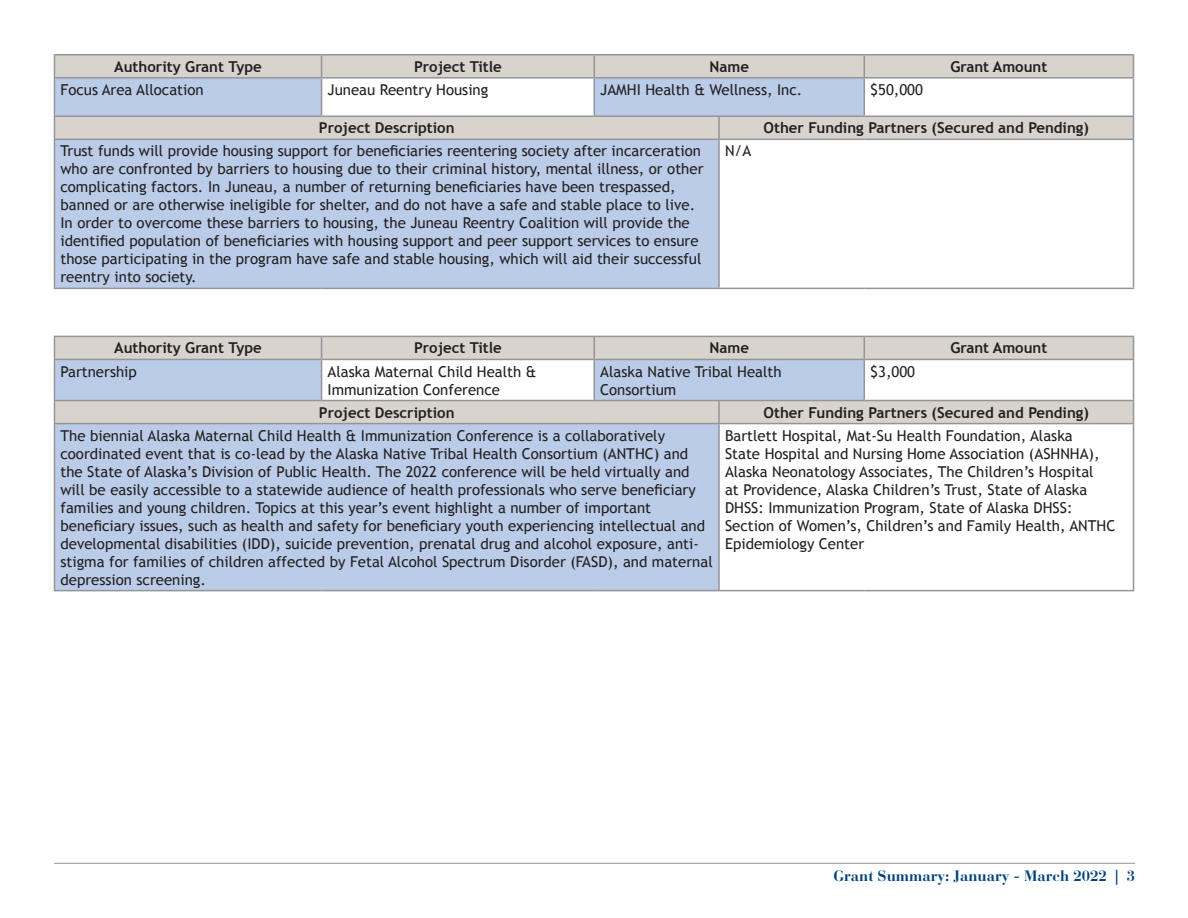
<style>
.page{position:relative;width:1188px;height:918px;background:#fff}
.page>*{position:absolute;margin:0;border:0;box-sizing:border-box;transform-origin:0 0}
.MHT_chart_style_-_bo{font:15px/18px "Trebuchet MS";color:#231f20}
.MHT_chart_style_-_he{font:700 15px "Trebuchet MS";color:#231f20}
.t1{font:700 15px "Bauer Bodoni";color:#01427c}
</style>
<div class="page">
<hr style="left:54px;top:863px;width:1081px;height:1px;background:#939598">
<svg style="left:55px;top:56px;width:1078px;height:83px;fill:#d9d3ce"></svg>
<svg style="left:55px;top:79px;width:809px;height:209px;background:#bdcce3"></svg>
<div style="left:322px;top:78px;width:272px;height:38px;background:#fff"></div>
<div style="left:719px;top:139px;width:415px;height:149px;background:#fff"></div>
<svg style="left:594px;top:56px;width:1px;height:21px"></svg>
<hr style="left:594px;top:79px;width:1px;height:37px;background:#939598">
<svg style="left:864px;top:56px;width:1px;height:21px"></svg>
<hr style="left:864px;top:79px;width:1px;height:37px;background:#939598">
<hr style="left:718px;top:117px;width:2px;height:22px;background:#939598">
<hr style="left:718px;top:140px;width:2px;height:148px;background:#939598">
<svg style="left:1133px;top:56px;width:1px;height:21px"></svg>
<hr style="left:1133px;top:79px;width:1px;height:37px;background:#939598">
<svg style="left:1133px;top:117px;width:1px;height:22px"></svg>
<hr style="left:1133px;top:140px;width:1px;height:148px;background:#939598">
<hr style="left:54px;top:54px;width:268px;height:2px;background:#939598">
<svg style="left:54px;top:55px;width:1px;height:22px"></svg>
<hr style="left:322px;top:54px;width:272px;height:2px;background:#939598">
<svg style="left:321px;top:55px;width:1px;height:22px"></svg>
<hr style="left:594px;top:54px;width:125px;height:2px;background:#939598">
<hr style="left:719px;top:54px;width:145px;height:2px;background:#939598">
<hr style="left:864px;top:54px;width:270px;height:2px;background:#939598">
<hr style="left:54px;top:77px;width:268px;height:2px;background:#939598">
<hr style="left:54px;top:79px;width:1px;height:37px;background:#939598">
<hr style="left:322px;top:77px;width:272px;height:2px;background:#939598">
<hr style="left:321px;top:79px;width:1px;height:37px;background:#939598">
<hr style="left:594px;top:77px;width:125px;height:2px;background:#939598">
<hr style="left:719px;top:77px;width:145px;height:2px;background:#939598">
<hr style="left:864px;top:77px;width:270px;height:2px;background:#939598">
<svg style="left:54px;top:117px;width:1px;height:22px"></svg>
<hr style="left:54px;top:140px;width:1px;height:148px;background:#939598">
<hr style="left:54px;top:116px;width:268px;height:1px;background:#939598">
<hr style="left:322px;top:116px;width:272px;height:1px;background:#939598">
<hr style="left:594px;top:116px;width:125px;height:1px;background:#939598">
<hr style="left:719px;top:116px;width:145px;height:1px;background:#939598">
<hr style="left:864px;top:116px;width:270px;height:1px;background:#939598">
<hr style="left:54px;top:139px;width:268px;height:1px;background:#939598">
<hr style="left:322px;top:139px;width:272px;height:1px;background:#939598">
<hr style="left:594px;top:139px;width:125px;height:1px;background:#939598">
<hr style="left:719px;top:139px;width:145px;height:1px;background:#939598">
<hr style="left:864px;top:139px;width:270px;height:1px;background:#939598">
<hr style="left:54px;top:288px;width:268px;height:1px;background:#939598">
<hr style="left:322px;top:288px;width:272px;height:1px;background:#939598">
<hr style="left:594px;top:288px;width:125px;height:1px;background:#939598">
<hr style="left:719px;top:288px;width:145px;height:1px;background:#939598">
<hr style="left:864px;top:288px;width:270px;height:1px;background:#939598">
<svg style="left:55px;top:337px;width:1078px;height:86px;fill:#d9d3ce"></svg>
<svg style="left:55px;top:360px;width:809px;height:230px;background:#bdcce3"></svg>
<div style="left:322px;top:359px;width:272px;height:42px;background:#fff"></div>
<div style="left:719px;top:424px;width:415px;height:167px;background:#fff"></div>
<svg style="left:594px;top:337px;width:1px;height:22px"></svg>
<hr style="left:594px;top:360px;width:1px;height:40px;background:#939598">
<svg style="left:864px;top:337px;width:1px;height:22px"></svg>
<hr style="left:864px;top:360px;width:1px;height:40px;background:#939598">
<hr style="left:718px;top:401px;width:2px;height:22px;background:#939598">
<hr style="left:718px;top:424px;width:2px;height:166px;background:#939598">
<svg style="left:1133px;top:337px;width:1px;height:22px"></svg>
<hr style="left:1133px;top:360px;width:1px;height:40px;background:#939598">
<svg style="left:1133px;top:401px;width:1px;height:22px"></svg>
<hr style="left:1133px;top:424px;width:1px;height:166px;background:#939598">
<hr style="left:54px;top:336px;width:268px;height:1px;background:#939598">
<svg style="left:54px;top:337px;width:1px;height:22px"></svg>
<hr style="left:322px;top:336px;width:272px;height:1px;background:#939598">
<svg style="left:321px;top:337px;width:1px;height:22px"></svg>
<hr style="left:594px;top:336px;width:125px;height:1px;background:#939598">
<hr style="left:719px;top:336px;width:145px;height:1px;background:#939598">
<hr style="left:864px;top:336px;width:270px;height:1px;background:#939598">
<hr style="left:54px;top:359px;width:268px;height:1px;background:#939598">
<hr style="left:54px;top:360px;width:1px;height:40px;background:#939598">
<hr style="left:322px;top:359px;width:272px;height:1px;background:#939598">
<hr style="left:321px;top:360px;width:1px;height:40px;background:#939598">
<hr style="left:594px;top:359px;width:125px;height:1px;background:#939598">
<hr style="left:719px;top:359px;width:145px;height:1px;background:#939598">
<hr style="left:864px;top:359px;width:270px;height:1px;background:#939598">
<svg style="left:54px;top:401px;width:1px;height:22px"></svg>
<hr style="left:54px;top:424px;width:1px;height:166px;background:#939598">
<hr style="left:54px;top:400px;width:268px;height:1px;background:#939598">
<hr style="left:322px;top:400px;width:272px;height:1px;background:#939598">
<hr style="left:594px;top:400px;width:125px;height:1px;background:#939598">
<hr style="left:719px;top:400px;width:145px;height:1px;background:#939598">
<hr style="left:864px;top:400px;width:270px;height:1px;background:#939598">
<hr style="left:54px;top:423px;width:268px;height:1px;background:#939598">
<hr style="left:322px;top:423px;width:272px;height:1px;background:#939598">
<hr style="left:594px;top:423px;width:125px;height:1px;background:#939598">
<hr style="left:719px;top:423px;width:145px;height:1px;background:#939598">
<hr style="left:864px;top:423px;width:270px;height:1px;background:#939598">
<hr style="left:54px;top:590px;width:268px;height:1px;background:#939598">
<hr style="left:322px;top:590px;width:272px;height:1px;background:#939598">
<hr style="left:594px;top:590px;width:125px;height:1px;background:#939598">
<hr style="left:719px;top:590px;width:145px;height:1px;background:#939598">
<hr style="left:864px;top:590px;width:270px;height:1px;background:#939598">
<p class="MHT_chart_style_-_he" style="left:114px;top:57px;width:149px">Authority Grant Type</p>
<p class="MHT_chart_style_-_he" style="left:414px;top:57px;width:89px">Project Title</p>
<p class="MHT_chart_style_-_he" style="left:710px;top:57px;width:41px">Name</p>
<p class="MHT_chart_style_-_he" style="left:950px;top:57px;width:99px">Grant Amount</p>
<p class="MHT_chart_style_-_bo" style="left:60px;top:81px;width:145px">Focus Area Allocation</p>
<p class="MHT_chart_style_-_bo" style="left:328px;top:81px;width:162px">Juneau Reentry Housing</p>
<p class="MHT_chart_style_-_bo" style="left:600px;top:81px;width:204px">JAMHI Health &amp; Wellness, Inc.</p>
<p class="MHT_chart_style_-_bo" style="left:870px;top:81px;width:54px">$50,000</p>
<p class="MHT_chart_style_-_he" style="left:319px;top:119px;width:137px">Project Description</p>
<p class="MHT_chart_style_-_he" style="left:764px;top:119px;width:327px">Other Funding Partners (Secured and Pending)</p>
<p class="MHT_chart_style_-_bo" style="left:60px;top:142px;width:645px">Trust funds will provide housing support for beneficiaries reentering society after incarceration who are confronted by barriers to housing due to their criminal history, mental illness, or other complicating factors. In Juneau, a number of returning beneficiaries have been trespassed, banned or are otherwise ineligible for shelter, and do not have a safe and stable place to live.<br>In order to overcome these barriers to housing, the Juneau Reentry Coalition will provide the identified population of beneficiaries with housing support and peer support services to ensure those participating in the program have safe and stable housing, which will aid their successful reentry into society.</p>
<p class="MHT_chart_style_-_bo" style="left:725px;top:142px;width:28px">N/A</p>
<p class="MHT_chart_style_-_he" style="left:114px;top:339px;width:149px">Authority Grant Type</p>
<p class="MHT_chart_style_-_he" style="left:414px;top:339px;width:89px">Project Title</p>
<p class="MHT_chart_style_-_he" style="left:710px;top:339px;width:41px">Name</p>
<p class="MHT_chart_style_-_he" style="left:950px;top:339px;width:99px">Grant Amount</p>
<p class="MHT_chart_style_-_bo" style="left:60px;top:362px;width:78px">Partnership</p>
<p class="MHT_chart_style_-_bo" style="left:328px;top:362px;width:210px">Alaska Maternal Child Health &amp;<br>Immunization Conference</p>
<p class="MHT_chart_style_-_bo" style="left:600px;top:362px;width:183px">Alaska Native Tribal Health<br>Consortium</p>
<p class="MHT_chart_style_-_bo" style="left:870px;top:362px;width:46px">$3,000</p>
<p class="MHT_chart_style_-_he" style="left:319px;top:403px;width:137px">Project Description</p>
<p class="MHT_chart_style_-_he" style="left:764px;top:403px;width:327px">Other Funding Partners (Secured and Pending)</p>
<p class="MHT_chart_style_-_bo" style="left:60px;top:427px;width:654px">The biennial Alaska Maternal Child Health &amp; Immunization Conference is a collaboratively coordinated event that is co-lead by the Alaska Native Tribal Health Consortium (ANTHC) and the State of Alaska’s Division of Public Health. The 2022 conference will be held virtually and will be easily accessible to a statewide audience of health professionals who serve beneficiary families and young children. Topics at this year’s event highlight a number of important beneficiary issues, such as health and safety for beneficiary youth experiencing intellectual and developmental disabilities (IDD), suicide prevention, prenatal drug and alcohol exposure, anti&shy;stigma for families of children affected by Fetal Alcohol Spectrum Disorder (FASD), and maternal depression screening.</p>
<p class="MHT_chart_style_-_bo" style="left:725px;top:427px;width:392px">Bartlett Hospital, Mat-Su Health Foundation, Alaska<br>State Hospital and Nursing Home Association (ASHNHA), Alaska Neonatology Associates, The Children’s Hospital<br>at Providence, Alaska Children’s Trust, State of Alaska DHSS: Immunization Program, State of Alaska DHSS:<br>Section of Women’s, Children’s and Family Health, ANTHC Epidemiology Center</p>
<p class="t1" style="left:833px;top:866px;width:303px">Grant Summary: January - March 2022 | 3</p>
</div>
